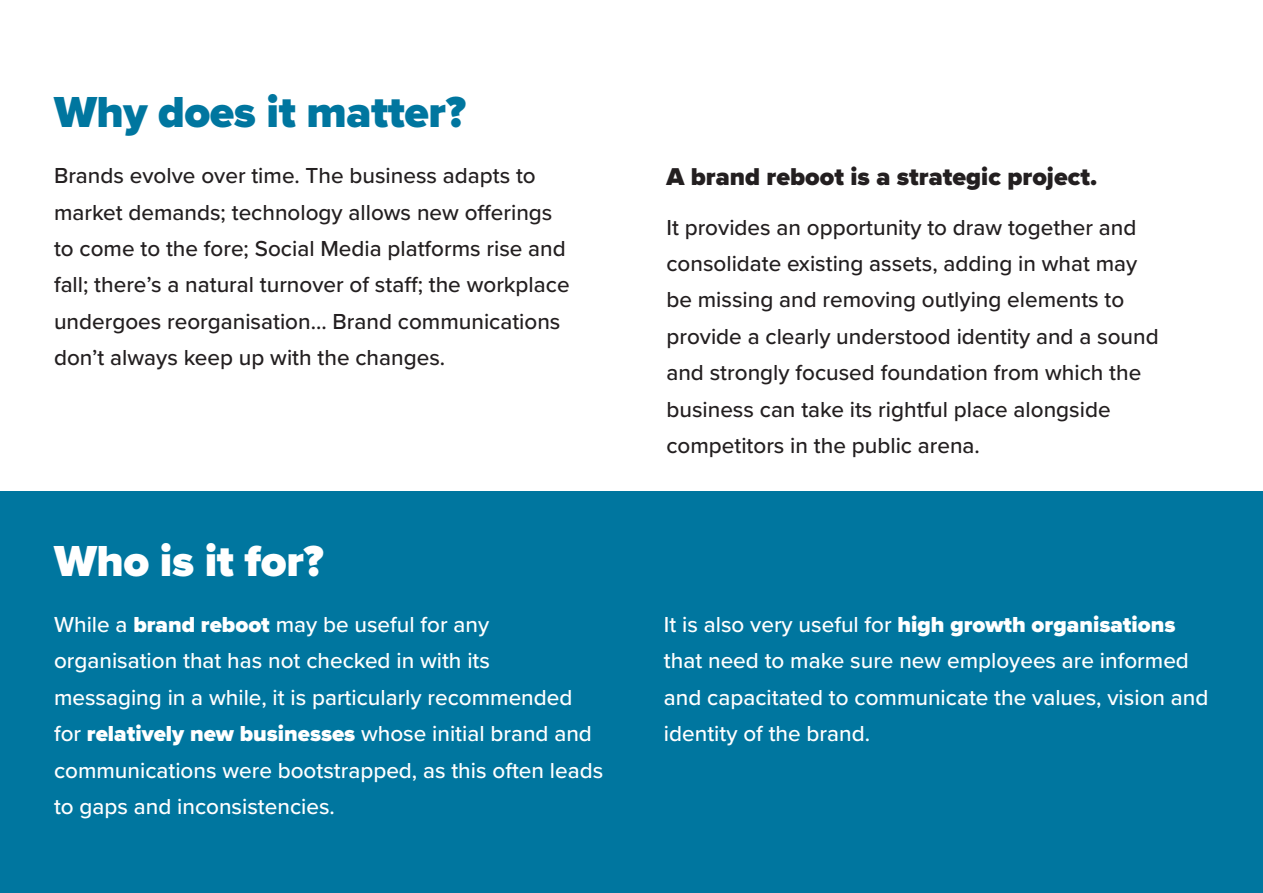
<style>
.page{position:relative;width:1263px;height:893px;background:#fff}
.page>*{position:absolute;margin:0;border:0;box-sizing:border-box;transform-origin:0 0}
.tit-01{font:900 45px "Proxima Nova";letter-spacing:-.01em;color:#00769f}
.tit-01-2{font:900 45px "Proxima Nova";letter-spacing:-.01em;color:#fff}
.texto{font:900 25.2px "Proxima Nova";color:#231f20}
.texto-2{font:500 22.5px/36.3px "Proxima Nova";color:#231f20}
.texto-3{font:500 22.5px/36.3px "Proxima Nova";color:#fff}
.s1{font-weight:900}
</style>
<div class="page">
<div style="left:0;top:491px;width:1263px;height:402px;background:#00769f"></div>
<p class="tit-01" style="left:54px;top:79px;width:413px">Why does it matter?</p>
<p class="texto-2" style="left:54px;top:157px;width:517px">Brands evolve over time. The business adapts to market demands; technology allows new offerings to come to the fore; Social Media platforms rise and fall; there’s a natural turnover of staff; the workplace undergoes reorganisation... Brand communications don’t always keep up with the changes.</p>
<p class="texto" style="left:666px;top:158px;width:432px">A brand reboot is a strategic project.</p>
<p class="texto-2" style="left:666px;top:208px;width:494px">It provides an opportunity to draw together and consolidate existing assets, adding in what may be missing and removing outlying elements to provide a clearly understood identity and a sound and strongly focused foundation from which the business can take its rightful place alongside competitors in the public arena.</p>
<p class="tit-01-2" style="left:54px;top:528px;width:271px">Who is it for?</p>
<p class="texto-3" style="left:54px;top:606px;width:551px">While a <span class="s1">brand reboot</span> may be useful for any organisation that has not checked in with its messaging in a while, it is particularly recommended for <span class="s1">relatively new businesses</span> whose initial brand and communications were bootstrapped, as this often leads to gaps and inconsistencies.</p>
<p class="texto-3" style="left:664px;top:606px;width:546px">It is also very useful for <span class="s1">high growth organisations </span>that need to make sure new employees are informed and capacitated to communicate the values, vision and identity of the brand.</p>
</div>
